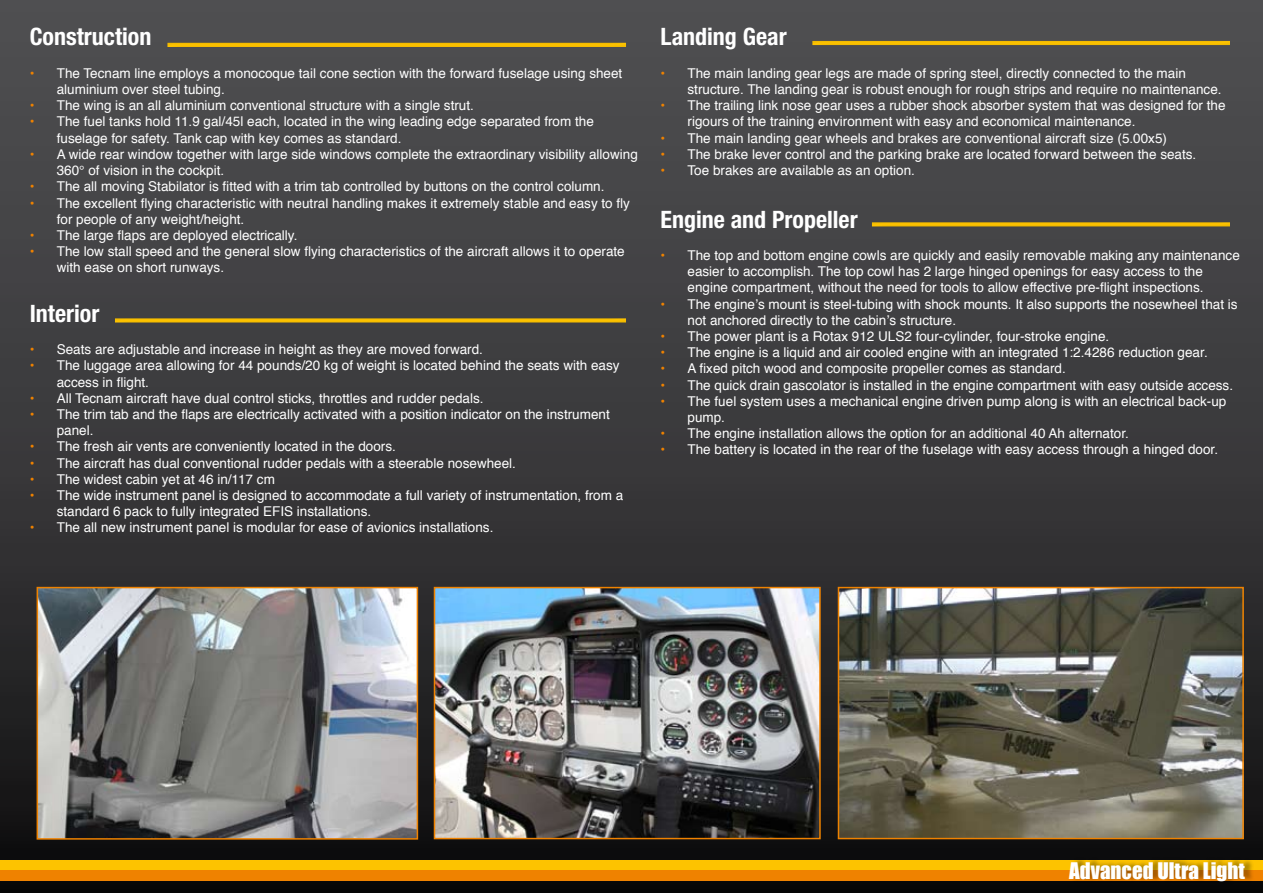
<style>
.page{position:relative;width:1263px;height:893px;background:#fff}
.page>*{position:absolute;margin:0;border:0;box-sizing:border-box;transform-origin:0 0}
.t1{font:700 condensed 24px "Helvetica Neue LT Std";color:#fff}
.t2{font:21px "Impact";color:#fff}
.t3{font:13.5px/16.2px "Helvetica";color:#fff}
.s1{color:#ef8200}
</style>
<div class="page">
<div style="left:0;top:0;width:1263px;height:893px;background:linear-gradient(to bottom,#555558,#161414)"></div>
<div style="left:0;top:860px;width:1263px;height:10px;background:#fdc300"></div>
<div style="left:0;top:870px;width:1263px;height:11px;background:#ef8200"></div>
<div style="left:1070px;top:857px;width:193px;height:36px;background:#000;opacity:.37"></div>
<div style="left:871px;top:221px;width:361px;height:7px;background:#000;opacity:.5"></div>
<div style="left:114px;top:318px;width:514px;height:7px;background:#000;opacity:.5"></div>
<div style="left:166px;top:42px;width:462px;height:7px;background:#000;opacity:.5"></div>
<div style="left:811px;top:41px;width:421px;height:7px;background:#000;opacity:.5"></div>
<img style="left:40px;top:590px;width:375px;height:247px">
<div style="left:37px;top:587px;width:381px;height:253px;border:2px solid #ef8200"></div>
<img style="left:841px;top:590px;width:400px;height:246px">
<div style="left:838px;top:587px;width:406px;height:252px;border:2px solid #ef8200"></div>
<img style="left:437px;top:590px;width:381px;height:246px">
<div style="left:434px;top:587px;width:387px;height:252px;border:2px solid #ef8200"></div>
<h1 class="t1" style="left:30px;top:22px;width:123px">Construction</h1>
<p class="t3" style="left:57px;top:65px;width:567px;text-indent:-27px"><span class="s1">•</span> The Tecnam line employs a monocoque tail cone section with the forward fuselage using sheet aluminium over steel tubing.</p>
<p class="t3" style="left:30px;top:98px;width:446px"><span class="s1">•</span> The wing is an all aluminium conventional structure with a single strut.</p>
<p class="t3" style="left:57px;top:114px;width:539px;text-indent:-27px"><span class="s1">•</span> The fuel tanks hold 11.9 gal/45l each, located in the wing leading edge separated from the fuselage for safety. Tank cap with key comes as standard.</p>
<p class="t3" style="left:57px;top:146px;width:582px;text-indent:-27px"><span class="s1">•</span> A wide rear window together with large side windows complete the extraordinary visibility allowing<br>360° of vision in the cockpit.</p>
<p class="t3" style="left:30px;top:179px;width:576px"><span class="s1">•</span> The all moving Stabilator is fitted with a trim tab controlled by buttons on the control column.</p>
<p class="t3" style="left:57px;top:195px;width:575px;text-indent:-27px"><span class="s1">•</span> The excellent flying characteristic with neutral handling makes it extremely stable and easy to fly for people of any weight/height.</p>
<p class="t3" style="left:30px;top:227px;width:269px"><span class="s1">•</span> The large flaps are deployed electrically.</p>
<p class="t3" style="left:57px;top:244px;width:569px;text-indent:-27px"><span class="s1">•</span> The low stall speed and the general slow flying characteristics of the aircraft allows it to operate with ease on short runways.</p>
<h1 class="t1" style="left:30px;top:299px;width:71px">Interior</h1>
<p class="t3" style="left:30px;top:342px;width:455px"><span class="s1">•</span> Seats are adjustable and increase in height as they are moved forward.</p>
<p class="t3" style="left:57px;top:358px;width:564px;text-indent:-27px"><span class="s1">•</span> The luggage area allowing for 44 pounds/20 kg of weight is located behind the seats with easy access in flight.</p>
<p class="t3" style="left:30px;top:390px;width:455px"><span class="s1">•</span> All Tecnam aircraft have dual control sticks, throttles and rudder pedals.</p>
<p class="t3" style="left:57px;top:407px;width:554px;text-indent:-27px"><span class="s1">•</span> The trim tab and the flaps are electrically activated with a position indicator on the instrument panel.</p>
<p class="t3" style="left:30px;top:439px;width:368px"><span class="s1">•</span> The fresh air vents are conveniently located in the doors.</p>
<p class="t3" style="left:30px;top:455px;width:488px"><span class="s1">•</span> The aircraft has dual conventional rudder pedals with a steerable nosewheel.</p>
<p class="t3" style="left:30px;top:471px;width:247px"><span class="s1">•</span> The widest cabin yet at 46 in/117 cm</p>
<p class="t3" style="left:57px;top:488px;width:568px;text-indent:-27px"><span class="s1">•</span> The wide instrument panel is designed to accommodate a full variety of instrumentation, from a standard 6 pack to fully integrated EFIS installations.</p>
<p class="t3" style="left:30px;top:520px;width:465px"><span class="s1">•</span> The all new instrument panel is modular for ease of avionics installations.</p>
<h1 class="t1" style="left:660px;top:22px;width:128px">Landing Gear</h1>
<p class="t3" style="left:687px;top:65px;width:536px;text-indent:-27px"><span class="s1">•</span> The main landing gear legs are made of spring steel, directly connected to the main structure. The landing gear is robust enough for rough strips and require no maintenance.</p>
<p class="t3" style="left:687px;top:98px;width:539px;text-indent:-27px"><span class="s1">•</span> The trailing link nose gear uses a rubber shock absorber system that was designed for the rigours of the training environment with easy and economical maintenance.</p>
<p class="t3" style="left:660px;top:130px;width:508px"><span class="s1">•</span> The main landing gear wheels and brakes are conventional aircraft size (5.00x5)</p>
<p class="t3" style="left:660px;top:146px;width:537px"><span class="s1">•</span> The brake lever control and the parking brake are located forward between the seats.</p>
<p class="t3" style="left:660px;top:163px;width:256px"><span class="s1">•</span> Toe brakes are available as an option.</p>
<h1 class="t1" style="left:660px;top:205px;width:199px">Engine and Propeller</h1>
<p class="t3" style="left:687px;top:248px;width:554px;text-indent:-27px"><span class="s1">•</span> The top and bottom engine cowls are quickly and easily removable making any maintenance easier to accomplish. The top cowl has 2 large hinged openings for easy access to the engine compartment, without the need for tools to allow effective pre-flight inspections.</p>
<p class="t3" style="left:687px;top:296px;width:552px;text-indent:-27px"><span class="s1">•</span> The engine’s mount is steel-tubing with shock mounts. It also supports the nosewheel that is not anchored directly to the cabin’s structure.</p>
<p class="t3" style="left:660px;top:329px;width:450px"><span class="s1">•</span> The power plant is a Rotax 912 ULS2 four-cylinder, four-stroke engine.</p>
<p class="t3" style="left:660px;top:345px;width:549px"><span class="s1">•</span> The engine is a liquid and air cooled engine with an integrated 1:2.4286 reduction gear.</p>
<p class="t3" style="left:660px;top:361px;width:407px"><span class="s1">•</span> A fixed pitch wood and composite propeller comes as standard.</p>
<p class="t3" style="left:660px;top:377px;width:574px"><span class="s1">•</span> The quick drain gascolator is installed in the engine compartment with easy outside access.</p>
<p class="t3" style="left:687px;top:393px;width:540px;text-indent:-27px"><span class="s1">•</span> The fuel system uses a mechanical engine driven pump along is with an electrical back-up pump.</p>
<p class="t3" style="left:660px;top:426px;width:470px"><span class="s1">•</span> The engine installation allows the option for an additional 40 Ah alternator.</p>
<p class="t3" style="left:660px;top:442px;width:559px"><span class="s1">•</span> The battery is located in the rear of the fuselage with easy access through a hinged door.</p>
<h2 class="t2" style="left:1069px;top:854px;width:177px">Advanced Ultra Light</h2>
</div>
